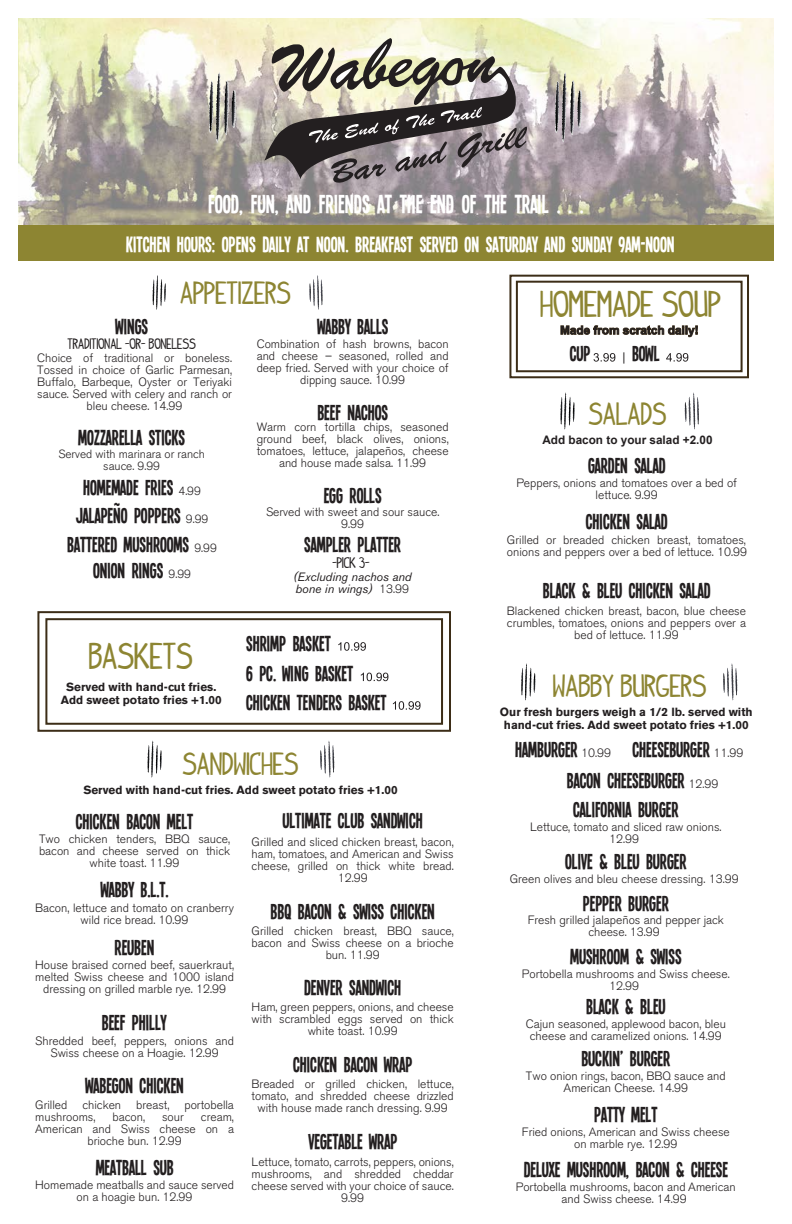
<style>
.page{position:relative;width:792px;height:1224px;background:#fff}
.page>*{position:absolute;margin:0;border:0;box-sizing:border-box;transform-origin:0 0}
.t1{font:29px "Indy Pimp";color:#8d8532}
.t2{font:28.2px "Single Sleeve";color:#fff}
.t3{font:25px "Indy Pimp";color:#8d8532}
.t4{font:24px "Single Sleeve";color:#fff}
.t5{font:23.5px/29.7px "Single Sleeve";color:#231f20}
.t6{font:300 12px/12px "Akzidenz Grotesk BE";color:#231f20;text-align:center}
.t7{font:italic 12px/12px "Akzidenz Grotesk BE";color:#231f20}
.t8{font:12px "Indy Pimp";color:#231f20}
.t9{font:700 11.8px/13px "Akzidenz Grotesk BE";color:#231f20;text-align:center}
.t10{font:300 11.8px/11.8px "Akzidenz Grotesk BE";color:#231f20;text-align:center}
.t11{font:700 11.8px "Arial";color:#231f20}
.t12{font:11.8px "Indy Pimp";color:#231f20}
.s1{font-family:"Akzidenz Grotesk BE";font-weight:300;font-size:11.8px}
.s2{font-weight:300;font-style:normal}
.s3{font-family:"Arial";font-size:11.8px}
.s4{font-family:"Akzidenz Grotesk BE";font-weight:300;font-size:12px}
</style>
<div class="page">
<img style="left:18px;top:18px;width:756px;height:207px">
<div style="left:18px;top:225px;width:756px;height:36px;background:#8d8532"></div>
<svg style="left:209px;top:71px;width:28px;height:73px;background:#a7a49d"></svg>
<svg style="left:555px;top:71px;width:28px;height:73px;background:#a9a39f"></svg>
<svg style="left:264px;top:38px;width:263px;height:145px;background:#938e87"></svg>
<svg style="left:521px;top:663px;width:15px;height:38px"></svg>
<svg style="left:723px;top:663px;width:14px;height:38px"></svg>
<svg style="left:147px;top:741px;width:15px;height:37px"></svg>
<svg style="left:320px;top:741px;width:14px;height:37px"></svg>
<svg style="left:560px;top:392px;width:15px;height:38px"></svg>
<svg style="left:685px;top:392px;width:14px;height:38px"></svg>
<svg style="left:37px;top:611px;width:414px;height:121px"></svg>
<div style="left:45px;top:618px;width:398px;height:107px;border:2px solid #3c2d17"></div>
<svg style="left:153px;top:275px;width:13px;height:35px"></svg>
<svg style="left:309px;top:275px;width:14px;height:35px"></svg>
<svg style="left:509px;top:274px;width:240px;height:105px"></svg>
<div style="left:516px;top:281px;width:227px;height:91px;border:2px solid #3c2d17"></div>
<h2 class="t2" style="left:208px;top:188px;width:377px">FOOD, FUN, AND FRIENDS AT THE END OF THE TRAIL . . .</h2>
<h3 class="t4" style="left:126px;top:231px;width:550px">KITCHEN HOURS: OPENS DAILY AT NOON. BREAKFAST SERVED ON SATURDAY AND SUNDAY 9AM-NOON</h3>
<h3 class="t3" style="left:180px;top:281px;width:112px">APPETIZERS</h3>
<h3 class="t5" style="left:116px;top:311px;width:34px">WINGS</h3>
<p class="t12" style="left:67px;top:338px;width:130px">TRADITIONAL -OR- BONELESS</p>
<p class="t6" style="left:37px;top:352px;width:196px">Choice of traditional or boneless.<br>Tossed in choice of Garlic Parmesan, Buffalo, Barbeque, Oyster or Teriyaki sauce. Served with celery and ranch or bleu cheese. 14.99</p>
<h3 class="t5" style="left:78px;top:422px;width:108px">MOZZARELLA STICKS</h3>
<p class="t10" style="left:58px;top:448px;width:148px">Served with marinara or ranch sauce. 9.99</p>
<h3 class="t5" style="left:67px;top:473px;width:151px;line-height:28.3px;text-align:center">HOMEMADE FRIES <span class="s1">4.99<br></span>JALAPEÑO POPPERS <span class="s1">9.99<br></span>BATTERED MUSHROOMS <span class="s1">9.99</span></h3>
<h3 class="t5" style="left:93px;top:555px;width:100px">ONION RINGS <span class="s1">9.99</span></h3>
<h3 class="t5" style="left:317px;top:311px;width:72px">WABBY BALLS</h3>
<p class="t6" style="left:257px;top:338px;width:194px">Combination of hash browns, bacon and cheese – seasoned, rolled and deep fried. Served with your choice of dipping sauce. 10.99</p>
<h3 class="t5" style="left:317px;top:397px;width:72px">BEEF NACHOS</h3>
<p class="t6" style="left:257px;top:421px;width:194px">Warm corn tortilla chips, seasoned ground beef, black olives, onions, tomatoes, lettuce, jalapeños, cheese and house made salsa. 11.99</p>
<h3 class="t5" style="left:324px;top:480px;width:59px">EGG ROLLS</h3>
<p class="t6" style="left:266px;top:506px;width:175px">Served with sweet and sour sauce.<br>9.99</p>
<h3 class="t5" style="left:304px;top:529px;width:98px">SAMPLER PLATTER</h3>
<p class="t8" style="left:332px;top:557px;width:39px">-PICK 3-</p>
<p class="t7" style="left:293px;top:570px;width:120px">(Excluding nachos and bone in wings) <span class="s2">13.99</span></p>
<h1 class="t1" style="left:89px;top:643px;width:106px">BASKETS</h1>
<h3 class="t5" style="left:246px;top:628px;width:142px">SHRIMP BASKET<br>6 PC. WING BASKET<br>CHICKEN TENDERS BASKET</h3>
<p class="t9" style="left:61px;top:680px;width:163px">Served with hand-cut fries.<br>Add sweet potato fries +1.00</p>
<h3 class="t3" style="left:183px;top:752px;width:117px">SANDWICHES</h3>
<h3 class="t5" style="left:283px;top:805px;width:142px">ULTIMATE CLUB SANDWICH</h3>
<p class="t9" style="left:83px;top:783px;width:316px">Served with hand-cut fries. Add sweet potato fries +1.00</p>
<h3 class="t5" style="left:76px;top:806px;width:119px">CHICKEN BACON MELT</h3>
<p class="t6" style="left:39px;top:834px;width:193px">Two chicken tenders, BBQ sauce, bacon and cheese served on thick white toast. 11.99</p>
<h3 class="t5" style="left:101px;top:874px;width:69px">WABBY B.L.T.</h3>
<p class="t6" style="left:35px;top:902px;width:200px">Bacon, lettuce and tomato on cranberry wild rice bread. 10.99</p>
<h3 class="t5" style="left:115px;top:932px;width:41px">REUBEN</h3>
<p class="t6" style="left:35px;top:959px;width:200px">House braised corned beef, sauerkraut, melted Swiss cheese and 1000 island dressing on grilled marble rye. 12.99</p>
<h3 class="t5" style="left:102px;top:1007px;width:66px">BEEF PHILLY</h3>
<p class="t6" style="left:35px;top:1035px;width:200px">Shredded beef, peppers, onions and<br>Swiss cheese on a Hoagie. 12.99</p>
<h3 class="t5" style="left:85px;top:1070px;width:100px">WABEGON CHICKEN</h3>
<p class="t6" style="left:35px;top:1099px;width:34px">Grilled</p>
<p class="t6" style="left:82px;top:1099px;width:89px">chicken breast,</p>
<p class="t6" style="left:184px;top:1099px;width:51px">portobella</p>
<p class="t6" style="left:35px;top:1111px;width:62px">mushrooms,</p>
<p class="t6" style="left:113px;top:1111px;width:34px">bacon,</p>
<p class="t6" style="left:162px;top:1111px;width:23px">sour</p>
<p class="t6" style="left:201px;top:1111px;width:35px">cream,</p>
<p class="t6" style="left:35px;top:1123px;width:200px">American and Swiss cheese on a</p>
<p class="t6" style="left:87px;top:1135px;width:96px">brioche bun. 12.99</p>
<h3 class="t5" style="left:96px;top:1152px;width:79px">MEATBALL SUB</h3>
<p class="t6" style="left:35px;top:1179px;width:200px">Homemade meatballs and sauce served on a hoagie bun. 12.99</p>
<p class="t6" style="left:252px;top:836px;width:204px">Grilled and sliced chicken breast, bacon, ham, tomatoes, and American and Swiss cheese, grilled on thick white bread.<br>12.99</p>
<h3 class="t5" style="left:271px;top:896px;width:166px">BBQ BACON &amp; SWISS CHICKEN</h3>
<p class="t6" style="left:252px;top:925px;width:204px">Grilled chicken breast, BBQ sauce, bacon and Swiss cheese on a brioche bun. 11.99</p>
<h3 class="t5" style="left:304px;top:972px;width:99px">DENVER SANDWICH</h3>
<p class="t6" style="left:252px;top:1001px;width:204px">Ham, green peppers, onions, and cheese with scrambled eggs served on thick white toast. 10.99</p>
<h3 class="t5" style="left:293px;top:1049px;width:121px">CHICKEN BACON WRAP</h3>
<p class="t6" style="left:252px;top:1078px;width:204px">Breaded or grilled chicken, lettuce, tomato, and shredded cheese drizzled with house made ranch dressing. 9.99</p>
<h3 class="t5" style="left:308px;top:1127px;width:90px">VEGETABLE WRAP</h3>
<p class="t6" style="left:252px;top:1156px;width:204px">Lettuce, tomato, carrots, peppers, onions, mushrooms, and shredded cheddar cheese served with your choice of sauce.<br>9.99</p>
<h1 class="t1" style="left:540px;top:291px;width:182px">HOMEMADE SOUP</h1>
<h3 class="t5" style="left:570px;top:339px;width:22px">CUP</h3>
<h3 class="t5" style="left:622px;top:339px;width:39px"><span class="s3">|</span> BOWL</h3>
<h3 class="t3" style="left:589px;top:402px;width:79px">SALADS</h3>
<p class="t11" style="left:542px;top:431px;width:172px">Add bacon to your salad +2.00</p>
<h3 class="t5" style="left:588px;top:450px;width:79px">GARDEN SALAD</h3>
<p class="t6" style="left:516px;top:477px;width:222px">Peppers, onions and tomatoes over a bed of lettuce. 9.99</p>
<h3 class="t5" style="left:586px;top:506px;width:83px">CHICKEN SALAD</h3>
<p class="t6" style="left:507px;top:534px;width:242px;text-align:left">Grilled or breaded chicken breast, tomatoes, onions and peppers over a bed of lettuce. 10.99</p>
<h3 class="t5" style="left:543px;top:575px;width:169px">BLACK &amp; BLEU CHICKEN SALAD</h3>
<p class="t6" style="left:507px;top:605px;width:241px">Blackened chicken breast, bacon, blue cheese crumbles, tomatoes, onions and peppers over a bed of lettuce. 11.99</p>
<h3 class="t3" style="left:553px;top:674px;width:155px">WABBY BURGERS</h3>
<p class="t9" style="left:500px;top:705px;width:254px">Our fresh burgers weigh a 1/2 lb. served with hand-cut fries. Add sweet potato fries +1.00</p>
<h3 class="t5" style="left:515px;top:734px;width:64px">HAMBURGER</h3>
<h3 class="t5" style="left:633px;top:734px;width:113px">CHEESEBURGER <span class="s4">11.99</span></h3>
<p class="t6" style="left:689px;top:779px;width:31px">12.99</p>
<p class="t6" style="left:581px;top:747px;width:31px">10.99</p>
<h3 class="t5" style="left:567px;top:766px;width:119px;line-height:29.1px">BACON CHEESEBURGER<br>CALIFORNIA BURGER</h3>
<p class="t6" style="left:530px;top:821px;width:193px">Lettuce, tomato and sliced raw onions.<br>12.99</p>
<h3 class="t5" style="left:565px;top:846px;width:123px">OLIVE &amp; BLEU BURGER</h3>
<p class="t6" style="left:510px;top:873px;width:231px">Green olives and bleu cheese dressing. 13.99</p>
<h3 class="t5" style="left:583px;top:888px;width:87px">PEPPER BURGER</h3>
<p class="t6" style="left:528px;top:915px;width:198px">Fresh grilled jalapeños and pepper jack cheese. 13.99</p>
<h3 class="t5" style="left:570px;top:941px;width:113px">MUSHROOM &amp; SWISS</h3>
<p class="t6" style="left:522px;top:968px;width:209px">Portobella mushrooms and Swiss cheese.<br>12.99</p>
<h3 class="t5" style="left:586px;top:991px;width:81px">BLACK &amp; BLEU</h3>
<p class="t6" style="left:526px;top:1018px;width:202px">Cajun seasoned, applewood bacon, bleu cheese and caramelized onions. 14.99</p>
<h3 class="t5" style="left:581px;top:1043px;width:90px">BUCKIN’ BURGER</h3>
<p class="t6" style="left:526px;top:1070px;width:201px">Two onion rings, bacon, BBQ sauce and<br>American Cheese. 14.99</p>
<h3 class="t5" style="left:594px;top:1099px;width:65px">PATTY MELT</h3>
<p class="t6" style="left:522px;top:1126px;width:209px">Fried onions, American and Swiss cheese on marble rye. 12.99</p>
<h3 class="t5" style="left:524px;top:1154px;width:206px">DELUXE MUSHROOM, BACON &amp; CHEESE</h3>
<p class="t6" style="left:516px;top:1181px;width:221px">Portobella mushrooms, bacon and American and Swiss cheese. 14.99</p>
</div>
